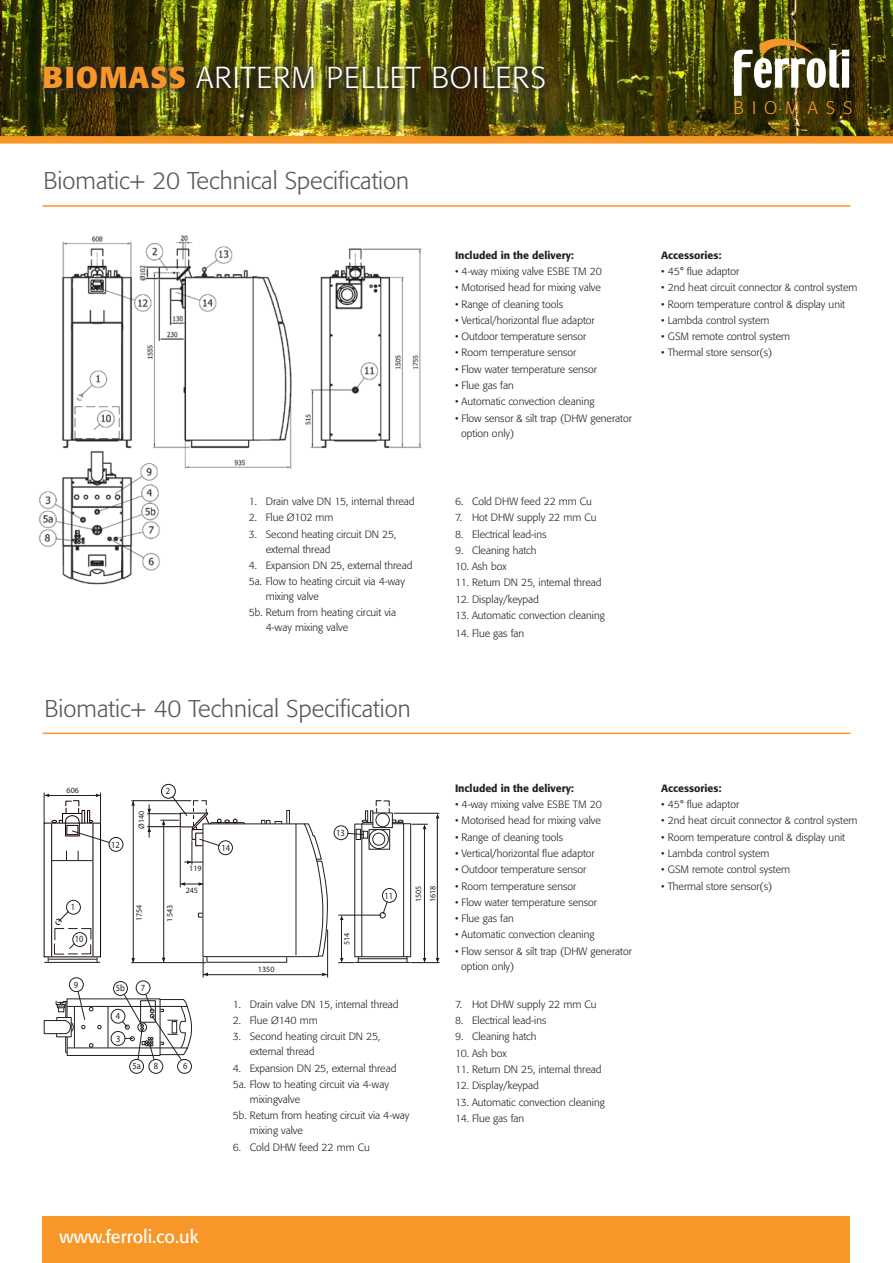
<style>
.page{position:relative;width:893px;height:1263px;background:#fff}
.page>*{position:absolute;margin:0;border:0;box-sizing:border-box;transform-origin:0 0}
.Rubrik{font:300 30px "Formata";letter-spacing:.03em;color:#fff}
.Underrubrik_1{font:300 24px "Formata";color:#57585a}
.t1{font:18px "Formata";color:#fff}
.Rubrik-2{font:300 18px "Formata";letter-spacing:.44em;color:#f79727}
.t2{font:300 10.5px/15px "Formata";color:#231f20}
.t3{font:500 10.5px "Formata";color:#231f20}
.t4{font:9.45px "Myriad Pro";color:#231f20;scale:.9 1}
.t5{font:8.1px/14.5px "Myriad Pro";color:#231f20}
.s1{font-weight:700;color:#f79727}
</style>
<div class="page">
<div style="left:44px;top:823px;width:57px;height:134px;border:1px solid #150000"></div>
<hr style="left:51px;top:824px;width:1px;height:132px;background:#150000">
<hr style="left:93px;top:824px;width:1px;height:132px;background:#150000">
<hr style="left:52px;top:860px;width:41px;height:1px;background:#231f20">
<hr style="left:44px;top:962px;width:56px;height:1px;background:#231f20">
<hr style="left:48px;top:959px;width:49px;height:1px;background:#231f20">
<div style="left:66px;top:900px;width:15px;height:14px;border:1px solid #231f20;border-radius:50%"></div>
<div style="left:109px;top:837px;width:14px;height:14px;border:1px solid #231f20;border-radius:50%"></div>
<div style="left:161px;top:784px;width:15px;height:14px;border:1px solid #121a11;border-radius:50%"></div>
<div style="left:334px;top:826px;width:14px;height:14px;border:1px solid #231f20;border-radius:50%"></div>
<div style="left:69px;top:977px;width:14px;height:15px;border:1px solid #231f20;border-radius:50%"></div>
<div style="left:113px;top:981px;width:15px;height:14px;border:1px solid #231f20;border-radius:50%"></div>
<div style="left:136px;top:981px;width:14px;height:14px;border:1px solid #231f20;border-radius:50%"></div>
<div style="left:129px;top:1059px;width:15px;height:14px;border:1px solid #231f20;border-radius:50%"></div>
<div style="left:149px;top:1059px;width:14px;height:14px;border:1px solid #231f20;border-radius:50%"></div>
<div style="left:177px;top:1059px;width:15px;height:14px;border:1px solid #231f20;border-radius:50%"></div>
<hr style="left:44px;top:793px;width:1px;height:30px;background:#231f20">
<hr style="left:100px;top:793px;width:1px;height:30px;background:#231f20">
<svg style="left:45px;top:794px;width:65px;height:49px"></svg>
<hr style="left:133px;top:801px;width:1px;height:161px;background:#231f20">
<hr style="left:131px;top:800px;width:60px;height:1px;background:#121a11">
<hr style="left:147px;top:813px;width:33px;height:1px;background:#231f20">
<hr style="left:147px;top:826px;width:33px;height:1px;background:#150000">
<hr style="left:131px;top:962px;width:75px;height:1px;background:#231f20">
<svg style="left:160px;top:796px;width:168px;height:181px"></svg>
<hr style="left:327px;top:930px;width:1px;height:47px;background:#231f20">
<hr style="left:203px;top:974px;width:125px;height:1px;background:#231f20">
<hr style="left:149px;top:804px;width:1px;height:34px;background:#231f20">
<svg style="left:339px;top:800px;width:100px;height:163px"></svg>
<svg style="left:44px;top:991px;width:148px;height:69px"></svg>
<svg style="left:48px;top:911px;width:43px;height:51px"></svg>
<img style="left:0;top:0;width:893px;height:136px">
<img style="left:734px;top:39px;width:115px;height:57px">
<div style="left:0;top:136px;width:893px;height:8px;background:#f79727"></div>
<img style="left:39px;top:235px;width:383px;height:350px">
<hr style="left:43px;top:205px;width:807px;height:2px;background:#f79727">
<hr style="left:43px;top:733px;width:807px;height:1px;background:#f79727">
<div style="left:43px;top:1216px;width:807px;height:47px;background:#f79727"></div>
<svg style="left:37px;top:59px;width:518px;height:40px;background:#524a10"></svg>
<img style="left:37px;top:59px;width:515px;height:37px">
<p class="Rubrik" style="left:43px;top:59px;width:505px"><span class="s1">BIOMASS</span> ARITERM PELLET BOILERS</p>
<p class="Underrubrik_1" style="left:44px;top:167px;width:367px">Biomatic+ 20 Technical Specification</p>
<p class="t2" style="left:249px;top:494px;width:167px">1. Drain valve DN 15, internal thread</p>
<p class="t2" style="left:249px;top:510px;width:86px">2. Flue Ø102 mm</p>
<p class="t2" style="left:266px;top:526px;width:132px;text-indent:-17px">3. Second heating circuit DN 25, external thread</p>
<p class="t2" style="left:249px;top:558px;width:165px">4. Expansion DN 25, external thread</p>
<p class="t2" style="left:266px;top:574px;width:141px;text-indent:-17px">5a. Flow to heating circuit via 4-way mixing valve</p>
<p class="t2" style="left:266px;top:605px;width:132px;text-indent:-17px">5b. Return from heating circuit via<br>4-way mixing valve</p>
<p class="Underrubrik_1" style="left:45px;top:694px;width:368px">Biomatic+ 40 Technical Specification</p>
<p class="t3" style="left:455px;top:249px;width:120px">Included in the delivery:</p>
<p class="t2" style="left:455px;top:264px;width:148px">• 4-way mixing valve ESBE TM 20</p>
<p class="t2" style="left:455px;top:280px;width:147px">• Motorised head for mixing valve</p>
<p class="t2" style="left:455px;top:296px;width:110px">• Range of cleaning tools</p>
<p class="t2" style="left:455px;top:313px;width:141px">• Vertical/horizontal flue adaptor</p>
<p class="t2" style="left:455px;top:329px;width:133px">• Outdoor temperature sensor</p>
<p class="t2" style="left:455px;top:345px;width:123px">• Room temperature sensor</p>
<p class="t2" style="left:455px;top:362px;width:144px">• Flow water temperature sensor</p>
<p class="t2" style="left:455px;top:378px;width:60px">• Flue gas fan</p>
<p class="t2" style="left:455px;top:394px;width:141px">• Automatic convection cleaning</p>
<p class="t2" style="left:461px;top:410px;width:172px;text-indent:-6px">• Flow sensor &amp; silt trap (DHW generator option only)</p>
<p class="t2" style="left:455px;top:494px;width:138px">6. Cold DHW feed 22 mm Cu</p>
<p class="t2" style="left:455px;top:510px;width:143px">7. Hot DHW supply 22 mm Cu</p>
<p class="t2" style="left:455px;top:526px;width:93px">8. Electrical lead-ins</p>
<p class="t2" style="left:455px;top:543px;width:83px">9. Cleaning hatch</p>
<p class="t2" style="left:455px;top:559px;width:53px">10. Ash box</p>
<p class="t2" style="left:455px;top:575px;width:148px">11. Return DN 25, internal thread</p>
<p class="t2" style="left:455px;top:591px;width:85px">12. Display/keypad</p>
<p class="t2" style="left:455px;top:608px;width:151px">13. Automatic convection cleaning</p>
<p class="t2" style="left:455px;top:626px;width:71px">14. Flue gas fan</p>
<p class="t5" style="left:67px;top:783px;width:14px">606</p>
<p class="t4" style="left:71px;top:901px;width:6px">1</p>
<p class="t4" style="left:75px;top:933px;width:11px">10</p>
<p class="t4" style="left:111px;top:838px;width:11px">12</p>
<p class="t5" style="left:134px;top:829px;width:19px;rotate:-90deg">Ø140</p>
<p class="t4" style="left:166px;top:785px;width:6px">2</p>
<p class="t5" style="left:132px;top:921px;width:18px;rotate:-90deg">1754</p>
<p class="t5" style="left:162px;top:921px;width:18px;rotate:-90deg">1543</p>
<p class="t5" style="left:189px;top:861px;width:14px">119</p>
<p class="t5" style="left:186px;top:883px;width:14px">245</p>
<p class="t4" style="left:74px;top:979px;width:6px">9</p>
<p class="t4" style="left:116px;top:982px;width:12px">5b</p>
<p class="t4" style="left:141px;top:982px;width:6px">7</p>
<p class="t4" style="left:116px;top:1010px;width:6px">4</p>
<p class="t4" style="left:116px;top:1032px;width:6px">3</p>
<p class="t4" style="left:133px;top:1060px;width:11px">5a</p>
<p class="t4" style="left:154px;top:1060px;width:6px">8</p>
<p class="t4" style="left:183px;top:1060px;width:6px">6</p>
<p class="t4" style="left:221px;top:842px;width:11px">14</p>
<p class="t5" style="left:258px;top:962px;width:18px">1350</p>
<p class="t4" style="left:336px;top:827px;width:11px">13</p>
<p class="t5" style="left:339px;top:945px;width:14px;rotate:-90deg">514</p>
<p class="t4" style="left:385px;top:890px;width:11px">11</p>
<p class="t5" style="left:411px;top:902px;width:18px;rotate:-90deg">1505<br>1618</p>
<p class="t2" style="left:233px;top:997px;width:167px">1. Drain valve DN 15, internal thread</p>
<p class="t2" style="left:233px;top:1013px;width:86px">2. Flue Ø140 mm</p>
<p class="t2" style="left:250px;top:1029px;width:132px;text-indent:-17px">3. Second heating circuit DN 25, external thread</p>
<p class="t2" style="left:233px;top:1060px;width:165px">4. Expansion DN 25, external thread</p>
<p class="t2" style="left:250px;top:1077px;width:141px;text-indent:-17px">5a. Flow to heating circuit via 4-way mixingvalve</p>
<p class="t2" style="left:250px;top:1108px;width:161px;text-indent:-17px">5b. Return from heating circuit via 4-way mixing valve</p>
<p class="t2" style="left:233px;top:1139px;width:138px">6. Cold DHW feed 22 mm Cu</p>
<p class="t3" style="left:455px;top:782px;width:120px">Included in the delivery:</p>
<p class="t2" style="left:455px;top:797px;width:148px">• 4-way mixing valve ESBE TM 20</p>
<p class="t2" style="left:455px;top:813px;width:147px">• Motorised head for mixing valve</p>
<p class="t2" style="left:455px;top:829px;width:110px">• Range of cleaning tools</p>
<p class="t2" style="left:455px;top:846px;width:141px">• Vertical/horizontal flue adaptor</p>
<p class="t2" style="left:455px;top:862px;width:133px">• Outdoor temperature sensor</p>
<p class="t2" style="left:455px;top:878px;width:123px">• Room temperature sensor</p>
<p class="t2" style="left:455px;top:895px;width:144px">• Flow water temperature sensor</p>
<p class="t2" style="left:455px;top:911px;width:60px">• Flue gas fan</p>
<p class="t2" style="left:455px;top:927px;width:141px">• Automatic convection cleaning</p>
<p class="t2" style="left:461px;top:943px;width:172px;text-indent:-6px">• Flow sensor &amp; silt trap (DHW generator option only)</p>
<p class="t2" style="left:455px;top:997px;width:143px">7. Hot DHW supply 22 mm Cu</p>
<p class="t2" style="left:455px;top:1013px;width:93px">8. Electrical lead-ins</p>
<p class="t2" style="left:455px;top:1029px;width:83px">9. Cleaning hatch</p>
<p class="t2" style="left:455px;top:1045px;width:53px">10. Ash box</p>
<p class="t2" style="left:455px;top:1062px;width:148px">11. Return DN 25, internal thread</p>
<p class="t2" style="left:455px;top:1078px;width:85px">12. Display/keypad</p>
<p class="t2" style="left:455px;top:1094px;width:151px">13. Automatic convection cleaning</p>
<p class="t2" style="left:455px;top:1111px;width:71px">14. Flue gas fan</p>
<p class="Rubrik-2" style="left:733px;top:97px;width:120px">BIOMASS</p>
<p class="t3" style="left:661px;top:249px;width:62px">Accessories:</p>
<p class="t2" style="left:661px;top:264px;width:79px">• 45° flue adaptor</p>
<p class="t2" style="left:661px;top:280px;width:198px">• 2nd heat circuit connector &amp; control system</p>
<p class="t2" style="left:661px;top:296px;width:185px">• Room temperature control &amp; display unit</p>
<p class="t2" style="left:661px;top:313px;width:110px">• Lambda control system</p>
<p class="t2" style="left:661px;top:329px;width:130px">• GSM remote control system</p>
<p class="t2" style="left:661px;top:345px;width:112px">• Thermal store sensor(s)</p>
<p class="t3" style="left:661px;top:782px;width:62px">Accessories:</p>
<p class="t2" style="left:661px;top:797px;width:79px">• 45° flue adaptor</p>
<p class="t2" style="left:661px;top:813px;width:198px">• 2nd heat circuit connector &amp; control system</p>
<p class="t2" style="left:661px;top:829px;width:185px">• Room temperature control &amp; display unit</p>
<p class="t2" style="left:661px;top:846px;width:110px">• Lambda control system</p>
<p class="t2" style="left:661px;top:862px;width:130px">• GSM remote control system</p>
<p class="t2" style="left:661px;top:878px;width:112px">• Thermal store sensor(s)</p>
<p class="t1" style="left:60px;top:1226px;width:141px">www.ferroli.co.uk</p>
</div>
